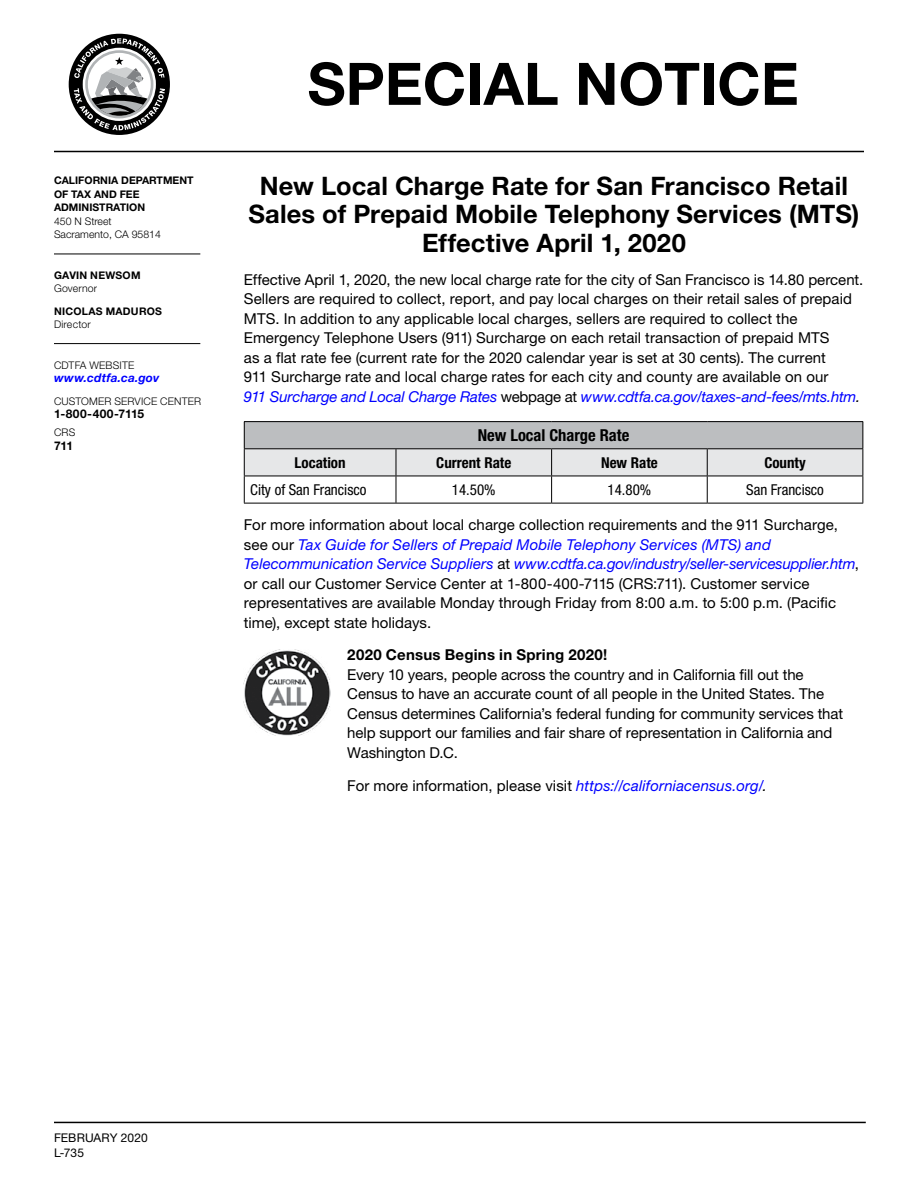
<style>
.page{position:relative;width:918px;height:1188px;background:#fff}
.page>*{position:absolute;margin:0;border:0;box-sizing:border-box;transform-origin:0 0}
.t1{font:700 58.65px "Helvetica Neue LT Std";color:#000}
.t2{font:700 25.5px/28.5px "Helvetica Neue LT Std";letter-spacing:.005em;color:#000;text-align:center}
.Table_Header{font:700 condensed 16.5px "Helvetica Neue LT Std";color:#000}
.t3{font:15px/19.5px "Helvetica Neue LT Std";letter-spacing:.005em;color:#000}
.Table_Body{font:condensed 15px "Helvetica Neue LT Std";color:#000}
.Table_Subhead{font:700 condensed 15px "Helvetica Neue LT Std";color:#000}
.t4{font:700 15px "Helvetica Neue LT Std";letter-spacing:.015em;color:#000}
.t5{font:12px/15px "Helvetica Neue LT Std";letter-spacing:.005em;color:#000}
.t6{font:italic 700 12px "Helvetica Neue LT Std";letter-spacing:.015em;color:#00f}
.t7{font:700 12px "Helvetica Neue LT Std";letter-spacing:.035em;color:#000}
.t8{font:700 12px "Helvetica Neue LT Std";color:#000}
.t9{font:300 10.5px "Helvetica Neue LT Std";letter-spacing:.01em;color:#000}
.t10{font:700 10.5px/13.5px "Helvetica Neue LT Std";color:#000}
.t11{font:700 10.5px/13.5px "Helvetica Neue LT Std";letter-spacing:.025em;color:#000}
.s1{font-weight:300}
.s2{font-style:italic;color:#00f}
.s3{font-style:italic}
</style>
<div class="page">
<hr style="left:54px;top:151px;width:810px;height:1px;background:#000">
<hr style="left:54px;top:1122px;width:812px;height:1px;background:#000">
<hr style="left:54px;top:254px;width:146px;height:1px;background:#000">
<hr style="left:54px;top:343px;width:146px;height:1px;background:#000">
<div style="left:69px;top:34px;width:101px;height:101px;background:#000;border-radius:50%"></div>
<svg style="left:74px;top:38px;width:91px;height:92px"></svg>
<hr style="left:244px;top:503px;width:152px;height:1px;background:#000">
<hr style="left:396px;top:503px;width:156px;height:1px;background:#000">
<hr style="left:552px;top:503px;width:155px;height:1px;background:#000">
<hr style="left:707px;top:503px;width:156px;height:1px;background:#000">
<hr style="left:244px;top:421px;width:152px;height:1px;background:#000">
<hr style="left:396px;top:421px;width:156px;height:1px;background:#000">
<hr style="left:552px;top:421px;width:155px;height:1px;background:#000">
<hr style="left:707px;top:421px;width:156px;height:1px;background:#000">
<svg style="left:244px;top:422px;width:619px;height:81px"></svg>
<img style="left:244px;top:650px;width:86px;height:86px">
<p class="t10" style="left:54px;top:173px;width:141px">CALIFORNIA DEPARTMENT<br>OF TAX AND FEE<br>ADMINISTRATION</p>
<p class="t9" style="left:54px;top:214px;width:59px">450 N Street</p>
<p class="t9" style="left:54px;top:228px;width:109px">Sacramento, CA 95814</p>
<p class="t11" style="left:54px;top:268px;width:88px">GAVIN NEWSOM<br><span class="s1">Governor</span></p>
<p class="t11" style="left:54px;top:304px;width:109px">NICOLAS MADUROS<br><span class="s1">Director</span></p>
<p class="t9" style="left:54px;top:358px;width:82px">CDTFA WEBSITE</p>
<p class="t6" style="left:54px;top:370px;width:107px">www.cdtfa.ca.gov</p>
<p class="t9" style="left:54px;top:394px;width:149px">CUSTOMER SERVICE CENTER</p>
<p class="t7" style="left:54px;top:406px;width:92px">1-800-400-7115</p>
<p class="t9" style="left:54px;top:426px;width:23px">CRS</p>
<p class="t8" style="left:54px;top:438px;width:21px">711</p>
<h1 class="t1" style="left:308px;top:48px;width:493px">SPECIAL NOTICE</h1>
<h2 class="t2" style="left:249px;top:171px;width:612px">New Local Charge Rate for San Francisco Retail<br>Sales of Prepaid Mobile Telephony Services (MTS)<br>Effective April 1, 2020</h2>
<p class="t3" style="left:244px;top:269px;width:621px">Effective April 1, 2020, the new local charge rate for the city of San Francisco is 14.80 percent.<br>Sellers are required to collect, report, and pay local charges on their retail sales of prepaid MTS. In addition to any applicable local charges, sellers are required to collect the Emergency Telephone Users (911) Surcharge on each retail transaction of prepaid MTS<br>as a flat rate fee (current rate for the 2020 calendar year is set at 30 cents). The current<br>911 Surcharge rate and local charge rates for each city and county are available on our<br><span class="s2">911 Surcharge and Local Charge Rates</span> webpage at <span class="s2">www.cdtfa.ca.gov/taxes-and-fees/mts.htm</span><span class="s3">.</span></p>
<p class="Table_Header" style="left:478px;top:425px;width:153px">New Local Charge Rate</p>
<p class="Table_Subhead" style="left:295px;top:453px;width:53px">Location</p>
<p class="Table_Subhead" style="left:436px;top:453px;width:76px">Current Rate</p>
<p class="Table_Subhead" style="left:601px;top:453px;width:58px">New Rate</p>
<p class="Table_Subhead" style="left:764px;top:453px;width:43px">County</p>
<p class="Table_Body" style="left:250px;top:481px;width:118px">City of San Francisco</p>
<p class="Table_Body" style="left:452px;top:481px;width:45px">14.50%</p>
<p class="Table_Body" style="left:608px;top:481px;width:45px">14.80%</p>
<p class="Table_Body" style="left:746px;top:481px;width:79px">San Francisco</p>
<p class="t3" style="left:244px;top:515px;width:617px">For more information about local charge collection requirements and the 911 Surcharge, see our <span class="s2">Tax Guide for Sellers of Prepaid Mobile Telephony Services (MTS) and Telecommunication Service Suppliers</span> at <span class="s2">www.cdtfa.ca.gov/industry/seller-servicesupplier.htm</span>, or call our Customer Service Center at 1-800-400-7115 (CRS:711). Customer service representatives are available Monday through Friday from 8:00 a.m. to 5:00 p.m. (Pacific time), except state holidays.</p>
<h3 class="t4" style="left:347px;top:646px;width:262px">2020 Census Begins in Spring 2020!</h3>
<p class="t3" style="left:347px;top:664px;width:497px">Every 10 years, people across the country and in California fill out the Census to have an accurate count of all people in the United States. The Census determines California’s federal funding for community services that help support our families and fair share of representation in California and Washington D.C.</p>
<p class="t3" style="left:347px;top:775px;width:421px">For more information, please visit <span class="s2">https://californiacensus.org/</span><span class="s3">.</span></p>
<p class="t5" style="left:54px;top:1130px;width:95px">FEBRUARY 2020<br>L-735</p>
</div>
